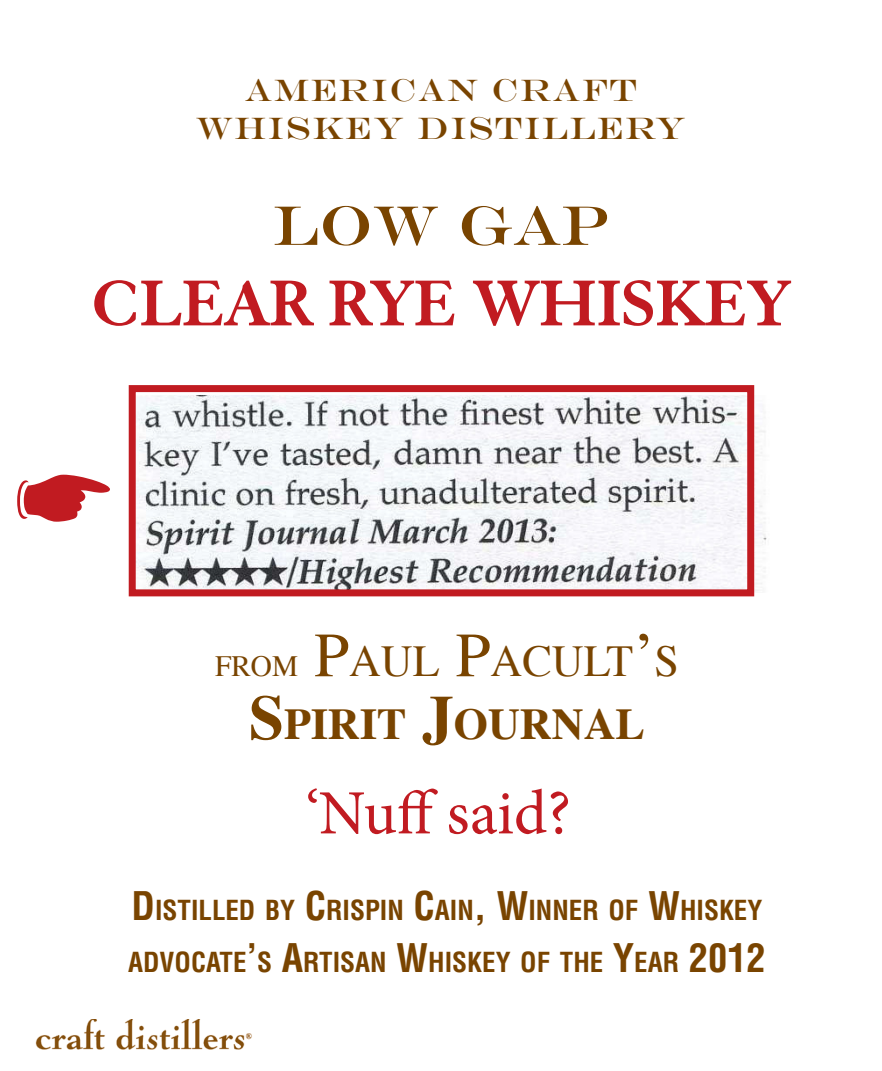
<style>
.page{position:relative;width:882px;height:1071px;background:#fff}
.page>*{position:absolute;margin:0;border:0;box-sizing:border-box;transform-origin:0 0}
.t1{font:700 70px "Elegant Garamond BT";color:#c11b21}
.t2{font:63px "Minion Pro";color:#c11b21}
.t3{font:56px "Engravers";color:#794400}
.t4{font:44.1px "Times";color:#794400}
.t5{font:700 44.1px "Times";color:#794400}
.t6{font:31.5px "Engravers";letter-spacing:.05em;color:#794400}
.t7{font:700 condensed 26.95px/52.5px "Helvetica";color:#794400}
.s1{font-size:29.4px}
.s2{font-size:63px}
.s3{font-size:38.5px}
</style>
<div class="page">
<img style="left:35px;top:1019px;width:217px;height:31px">
<img style="left:128px;top:396px;width:639px;height:197px">
<div style="left:129px;top:385px;width:625px;height:211px;border:7px solid #c11b21"></div>
<p class="t6" style="left:245px;top:72px;width:394px">AMERICAN CRAFT</p>
<p class="t6" style="left:196px;top:109px;width:492px">WHISKEY DISTILLERY</p>
<p class="t3" style="left:273px;top:192px;width:337px">LOW GAP</p>
<p class="t1" style="left:92px;top:261px;width:700px">CLEAR RYE WHISKEY</p>
<p class="t4" style="left:215px;top:620px;width:465px"><span class="s1">FROM</span> <span class="s2">P</span>AUL <span class="s2">P</span>ACULT<span class="s2">’</span>S</p>
<p class="t5" style="left:249px;top:682px;width:397px"><span class="s2">S</span>PIRIT <span class="s2">J</span>OURNAL</p>
<p class="t2" style="left:306px;top:771px;width:267px">‘Nuff said?</p>
<p class="t7" style="left:128px;top:884px;width:639px"><span class="s3">D</span>ISTILLED BY <span class="s3">C</span>RISPIN <span class="s3">C</span>AIN<span class="s3">, W</span>INNER OF <span class="s3">W</span>HISKEY<br>ADVOCATE<span class="s3">’</span>S <span class="s3">A</span>RTISAN <span class="s3">W</span>HISKEY OF THE <span class="s3">Y</span>EAR <span class="s3">2012</span></p>
</div>
